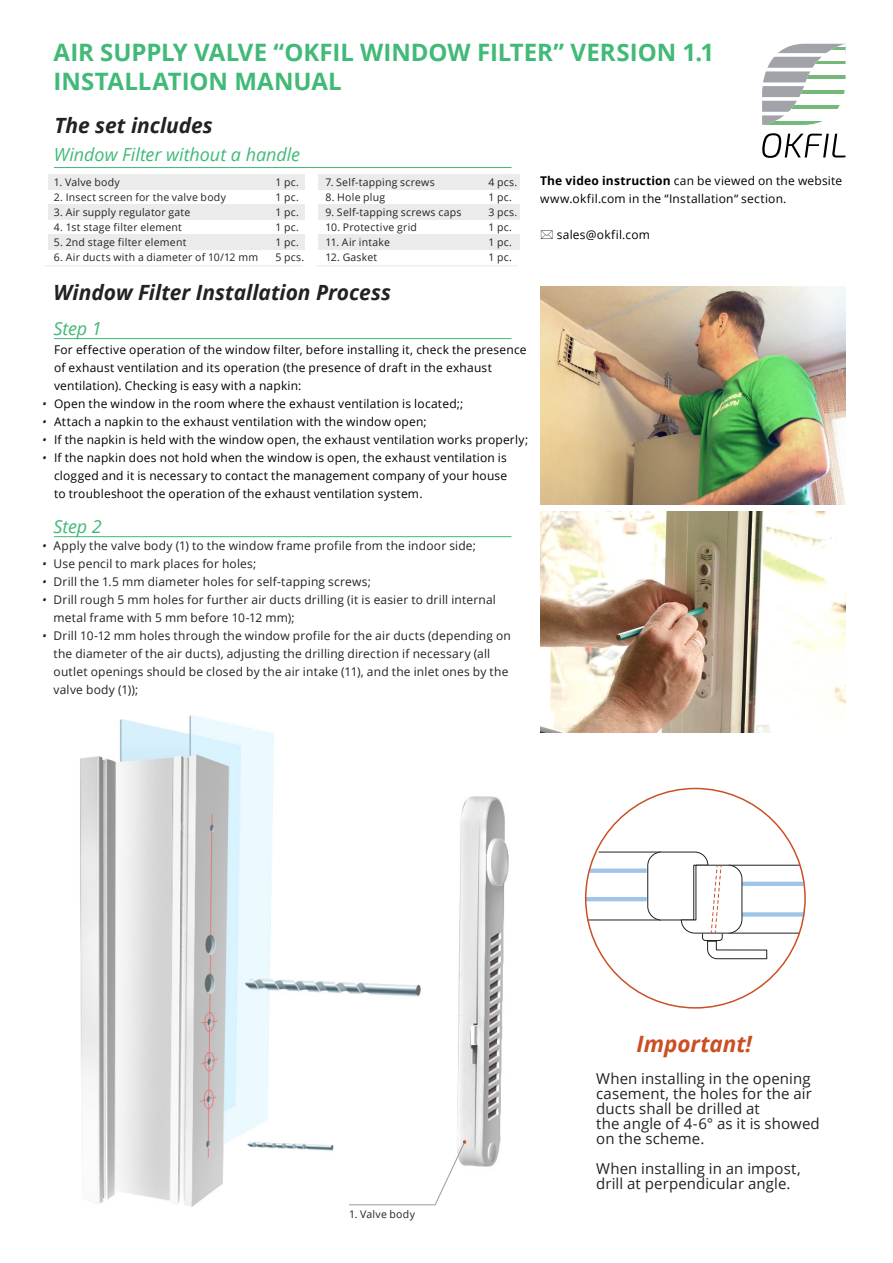
<style>
.page{position:relative;width:893px;height:1263px;background:#fff}
.page>*{position:absolute;margin:0;border:0;box-sizing:border-box;transform-origin:0 0}
.t1{font:700 24px/28.8px "Open Sans";letter-spacing:-.005em;color:#41b977}
.t2{font:italic 700 22.5px "Open Sans";letter-spacing:-.005em;color:#ca4f23}
.t3{font:italic 700 21px "Open Sans";color:#222220}
.t4{font:italic 18px "Open Sans";letter-spacing:-.005em;color:#41b977}
.t5{font:15px/15px "Open Sans";letter-spacing:.005em;color:#222220}
.t6{font:12px/18px "Open Sans";letter-spacing:.015em;color:#000}
.t7{font:12px/18px "Open Sans";letter-spacing:.015em;color:#222220}
.t8{font:italic 12px/18px "Open Sans";color:#222220;text-align:justify}
.t9{font:10.5px "Open Sans";letter-spacing:.02em;color:#222220}
.s1{font-weight:700}
</style>
<div class="page">
<img style="left:80px;top:715px;width:464px;height:492px">
<div style="left:318px;top:175px;width:201px;height:15px;background:#ebebeb"></div>
<div style="left:318px;top:205px;width:201px;height:15px;background:#ebebeb"></div>
<div style="left:318px;top:235px;width:201px;height:15px;background:#ebebeb"></div>
<hr style="left:316px;top:265px;width:202px;height:1px;background:#ebebeb">
<div style="left:48px;top:175px;width:256px;height:15px;background:#ebebeb"></div>
<div style="left:48px;top:205px;width:256px;height:15px;background:#ebebeb"></div>
<div style="left:48px;top:235px;width:256px;height:15px;background:#ebebeb"></div>
<hr style="left:54px;top:167px;width:458px;height:1px;background:#41b977">
<hr style="left:45px;top:265px;width:258px;height:1px;background:#ebebeb">
<svg style="left:585px;top:851px;width:219px;height:108px"></svg>
<hr style="left:54px;top:338px;width:458px;height:1px;background:#41b977">
<hr style="left:54px;top:536px;width:458px;height:1px;background:#41b977">
<svg style="left:762px;top:44px;width:84px;height:77px"></svg>
<hr style="left:826px;top:47px;width:23px;height:3px;background:#74b87a">
<svg style="left:762px;top:121px;width:61px;height:4px"></svg>
<svg style="left:796px;top:75px;width:50px;height:4px"></svg>
<svg style="left:790px;top:90px;width:56px;height:4px"></svg>
<svg style="left:778px;top:105px;width:68px;height:4px"></svg>
<hr style="left:805px;top:61px;width:44px;height:3px;background:#74b87a">
<svg style="left:762px;top:133px;width:84px;height:25px"></svg>
<img style="left:540px;top:286px;width:305px;height:218px">
<svg style="left:348px;top:1140px;width:118px;height:65px"></svg>
<img style="left:540px;top:512px;width:305px;height:220px">
<h1 class="t1" style="left:54px;top:38px;width:662px">AIR SUPPLY VALVE “OKFIL WINDOW FILTER” VERSION 1.1<br>INSTALLATION MANUAL</h1>
<h3 class="t3" style="left:55px;top:110px;width:160px">The set includes</h3>
<h3 class="t4" style="left:54px;top:142px;width:248px">Window Filter without a handle</h3>
<p class="t9" style="left:54px;top:175px;width:68px">1. Valve body</p>
<p class="t9" style="left:275px;top:175px;width:25px">1 pc.</p>
<p class="t9" style="left:54px;top:190px;width:174px">2. Insect screen for the valve body</p>
<p class="t9" style="left:275px;top:190px;width:25px">1 pc.</p>
<p class="t9" style="left:54px;top:205px;width:138px">3. Air supply regulator gate</p>
<p class="t9" style="left:275px;top:205px;width:25px">1 pc.</p>
<p class="t9" style="left:54px;top:220px;width:130px">4. 1st stage filter element</p>
<p class="t9" style="left:275px;top:220px;width:25px">1 pc.</p>
<p class="t9" style="left:54px;top:235px;width:134px">5. 2nd stage filter element</p>
<p class="t9" style="left:275px;top:235px;width:25px">1 pc.</p>
<p class="t9" style="left:54px;top:250px;width:206px">6. Air ducts with a diameter of 10/12 mm</p>
<p class="t9" style="left:275px;top:250px;width:30px">5 pcs.</p>
<p class="t6" style="left:540px;top:171px;width:304px"><span class="s1">The video instruction</span> can be viewed on the website www.okfil.com in the “Installation“ section.</p>
<p class="t6" style="left:557px;top:225px;width:95px">sales@okfil.com</p>
<p class="t9" style="left:325px;top:175px;width:111px">7. Self-tapping screws</p>
<p class="t9" style="left:488px;top:175px;width:30px">4 pcs.</p>
<p class="t9" style="left:325px;top:190px;width:61px">8. Hole plug</p>
<p class="t9" style="left:488px;top:190px;width:25px">1 pc.</p>
<p class="t9" style="left:325px;top:205px;width:138px">9. Self-tapping screws caps</p>
<p class="t9" style="left:488px;top:205px;width:30px">3 pcs.</p>
<p class="t9" style="left:325px;top:220px;width:93px">10. Protective grid</p>
<p class="t9" style="left:488px;top:220px;width:25px">1 pc.</p>
<p class="t9" style="left:325px;top:235px;width:66px">11. Air intake</p>
<p class="t9" style="left:488px;top:235px;width:25px">1 pc.</p>
<p class="t9" style="left:325px;top:250px;width:53px">12. Gasket</p>
<p class="t9" style="left:488px;top:250px;width:25px">1 pc.</p>
<h3 class="t3" style="left:54px;top:278px;width:339px">Window Filter Installation Process</h3>
<h3 class="t4" style="left:54px;top:316px;width:50px">Step 1</h3>
<p class="t8" style="left:42px;top:394px;width:6px">• • • •</p>
<p class="t6" style="left:54px;top:341px;width:476px">For effective operation of the window filter, before installing it, check the presence of exhaust ventilation and its operation (the presence of draft in the exhaust ventilation). Checking is easy with a napkin:<br>Open the window in the room where the exhaust ventilation is located;;<br>Attach a napkin to the exhaust ventilation with the window open;<br>If the napkin is held with the window open, the exhaust ventilation works properly; If the napkin does not hold when the window is open, the exhaust ventilation is clogged and it is necessary to contact the management company of your house<br>to troubleshoot the operation of the exhaust ventilation system.</p>
<h3 class="t4" style="left:54px;top:514px;width:50px">Step 2</h3>
<p class="t7" style="left:54px;top:537px;width:459px">Apply the valve body (1) to the window frame profile from the indoor side;<br>Use pencil to mark places for holes;<br>Drill the 1.5 mm diameter holes for self-tapping screws;<br>Drill rough 5 mm holes for further air ducts drilling (it is easier to drill internal metal frame with 5 mm before 10-12 mm);<br>Drill 10-12 mm holes through the window profile for the air ducts (depending on the diameter of the air ducts), adjusting the drilling direction if necessary (all outlet openings should be closed by the air intake (11), and the inlet ones by the valve body (1));</p>
<p class="t8" style="left:42px;top:537px;width:6px">• • • •</p>
<p class="t8" style="left:42px;top:627px;width:6px">•</p>
<p class="t9" style="left:349px;top:1207px;width:68px">1. Valve body</p>
<h2 class="t2" style="left:637px;top:1028px;width:117px">Important!</h2>
<p class="t5" style="left:596px;top:1071px;width:225px">When installing in the opening casement, the holes for the air ducts shall be drilled at<br>the angle of 4-6° as it is showed on the scheme.</p>
<p class="t5" style="left:596px;top:1161px;width:206px">When installing in an impost, drill at perpendicular angle.</p>
</div>
